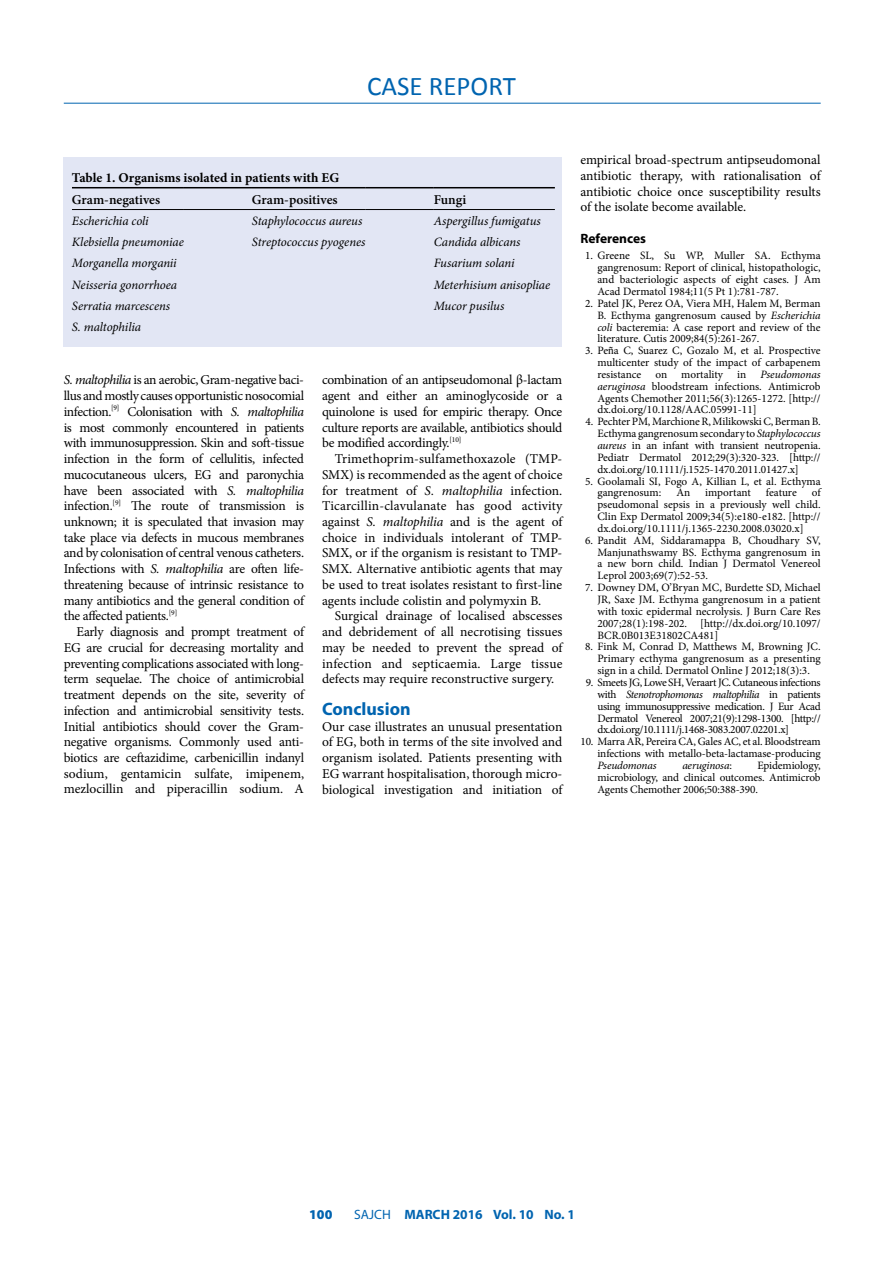
<style>
.page{position:relative;width:893px;height:1263px;background:#fff}
.page>*{position:absolute;margin:0;border:0;box-sizing:border-box;transform-origin:0 0}
.t1{font:27px "Calibri";color:#0064b0}
.t2{font:700 18px "Myriad Pro";color:#0064b0}
.t3{font:13.5px/15.8px "Minion Pro";letter-spacing:-.015em;color:#000;text-align:justify}
.t4{font:700 13.5px "Minion Pro";color:#000}
.t5{font:600 13.5px "Minion Pro";color:#000}
.t6{font:700 13.5px "Myriad Pro";color:#0064b0}
.t7{font:700 13.5px "Myriad Pro";color:#000}
.t8{font:900 13.5px "Myriad Pro";color:#0064b0}
.t9{font:italic 12.75px "Minion Pro";letter-spacing:-.005em;color:#000}
.t10{font:11.25px/11.9px "Minion Pro";letter-spacing:-.005em;color:#000;text-align:justify}
.t11{font:italic 11.25px "Minion Pro";letter-spacing:-.015em;color:#000}
.s1{font-style:italic}
.s2{font-family:"Times New Roman"}
.s3{font-style:normal}
.s4{font-weight:400}
</style>
<div class="page">
<hr style="left:64px;top:103px;width:757px;height:1px;background:#0064b0">
<div style="left:63px;top:157px;width:499px;height:189px;background:#e2e6f4"></div>
<hr style="left:72px;top:187px;width:112px;height:1px;background:#000">
<hr style="left:184px;top:187px;width:68px;height:1px;background:#000">
<hr style="left:252px;top:187px;width:114px;height:1px;background:#000">
<hr style="left:366px;top:187px;width:68px;height:1px;background:#000">
<hr style="left:434px;top:187px;width:121px;height:1px;background:#000">
<hr style="left:72px;top:209px;width:112px;height:1px;background:#000">
<hr style="left:184px;top:209px;width:68px;height:1px;background:#000">
<hr style="left:252px;top:209px;width:114px;height:1px;background:#000">
<hr style="left:366px;top:209px;width:68px;height:1px;background:#000">
<hr style="left:434px;top:209px;width:121px;height:1px;background:#000">
<h1 class="t1" style="left:367px;top:69px;width:150px">CASE REPORT</h1>
<p class="t4" style="left:72px;top:168px;width:269px">Table 1. Organisms isolated in patients with EG</p>
<p class="t5" style="left:72px;top:190px;width:90px">Gram-negatives</p>
<p class="t5" style="left:252px;top:190px;width:87px">Gram-positives</p>
<p class="t5" style="left:434px;top:190px;width:34px">Fungi</p>
<p class="t9" style="left:72px;top:212px;width:78px">Escherichia coli</p>
<p class="t9" style="left:252px;top:212px;width:112px">Staphylococcus aureus</p>
<p class="t9" style="left:434px;top:212px;width:108px">Aspergillus fumigatus</p>
<p class="t9" style="left:72px;top:233px;width:113px">Klebsiella pneumoniae</p>
<p class="t9" style="left:252px;top:233px;width:115px">Streptococcus pyogenes</p>
<p class="t9" style="left:434px;top:233px;width:88px">Candida albicans</p>
<p class="t9" style="left:72px;top:255px;width:106px">Morganella morganii</p>
<p class="t9" style="left:434px;top:255px;width:82px">Fusarium solani</p>
<p class="t9" style="left:72px;top:276px;width:106px">Neisseria gonorrhoea</p>
<p class="t9" style="left:434px;top:276px;width:118px">Meterhisium anisopliae</p>
<p class="t9" style="left:72px;top:297px;width:100px">Serratia marcescens</p>
<p class="t9" style="left:434px;top:297px;width:72px">Mucor pusilus</p>
<p class="t9" style="left:72px;top:318px;width:71px">S. maltophilia</p>
<p class="t3" style="left:64px;top:372px;width:242px"><span class="s1">S. maltophilia</span> is an aerobic, Gram-negative baci&shy;llus and mostly causes opportunistic nosocomial infection.<sup>[9]</sup> Colonisation with <span class="s1">S. maltophilia </span>is most commonly encountered in patients with immunosuppression. Skin and soft-tissue infection in the form of cellulitis, infected mucocutaneous ulcers, EG and paronychia have been associated with <span class="s1">S. maltophilia </span>infection.<sup>[9]</sup> The route of transmission is unknown; it is speculated that invasion may take place via defects in mucous membranes and by colonisation of central venous catheters.<br>Infections with <span class="s1">S. maltophilia</span> are often life&shy;threatening because of intrinsic resistance to many antibiotics and the general condition of the affected patients.<sup>[9]</sup></p>
<p class="t3" style="left:64px;top:624px;width:242px;text-align:left;text-indent:13px">Early diagnosis and prompt treatment of EG are crucial for decreasing mortality and preventing complications associated with long&shy;term sequelae. The choice of antimicrobial treatment depends on the site, severity of infection and antimicrobial sensitivity tests.<br>Initial antibiotics should cover the Gram&shy;negative organisms. Commonly used anti&shy;biotics are ceftazidime, carbenicillin indanyl sodium, gentamicin sulfate, imipenem, mezlocillin and piperacillin sodium. A</p>
<p class="t3" style="left:322px;top:372px;width:242px">combination of an antipseudomonal β-lactam agent and either an aminoglycoside or a quinolone is used for empiric therapy. Once culture reports are available, antibiotics should be modified accordingly.<sup>[10]</sup></p>
<p class="t3" style="left:322px;top:451px;width:242px;text-indent:13px">Trimethoprim-sulfamethoxazole (TMP-SMX) is recommended as the agent of choice for treatment of <span class="s1">S. maltophilia</span> infection.<br>Ticarcillin-clavulanate has good activity against <span class="s1">S. maltophilia</span> and is the agent of choice in individuals intolerant of TMP-SMX, or if the organism is resistant to TMP-SMX. Alternative antibiotic agents that may be used to treat isolates resistant to first-line agents include colistin and polymyxin B.</p>
<p class="t3" style="left:322px;top:608px;width:242px;text-indent:13px">Surgical drainage of localised abscesses and debridement of all necrotising tissues may be needed to prevent the spread of infection and septicaemia. Large tissue defects may require reconstructive surgery.</p>
<h2 class="t2" style="left:322px;top:697px;width:90px">Conclusion</h2>
<p class="t3" style="left:322px;top:718px;width:242px">Our case illustrates an unusual presentation of EG, both in terms of the site involved and organism isolated. Patients presenting with EG warrant hospitalisation, thorough micro&shy;biological investigation and initiation of</p>
<p class="t3" style="left:580px;top:152px;width:242px">empirical broad-spectrum antipseudomonal antibiotic therapy, with rationalisation of antibiotic choice once susceptibility results of the isolate become available.</p>
<p class="t7" style="left:580px;top:230px;width:67px">References</p>
<p class="t10" style="left:597px;top:250px;width:225px;text-indent:-12px">1. Greene SL, Su WP, Muller SA. Ecthyma gangrenosum: Report of clinical, histopathologic, and bacteriologic aspects of eight cases. J Am Acad Dermatol 1984;11(5 Pt 1):781-787.</p>
<p class="t10" style="left:597px;top:297px;width:225px;text-indent:-12px">2. Patel JK, Perez OA, Viera MH, Halem M, Berman B. Ecthyma gangrenosum caused by <span class="s1">Escherichia coli</span> bacteremia: A case report and review of the literature. Cutis 2009;84(5):261-267.</p>
<p class="t10" style="left:597px;top:345px;width:225px;text-indent:-12px">3. Pe<span class="s2">ñ</span>a C, Suarez C, Gozalo M, et al. Prospective multicenter study of the impact of carbapenem resistance on mortality in <span class="s1">Pseudomonas aeruginosa</span> bloodstream infections. Antimicrob Agents Chemother 2011;56(3):1265-1272. [http:// dx.doi.org/10.1128/AAC.05991-11]</p>
<p class="t10" style="left:597px;top:416px;width:225px;text-indent:-12px">4. Pechter PM, Marchione R, Milikowski C, Berman B.<br>Ecthyma gangrenosum secondary to <span class="s1">Staphylococcus aureus</span> in an infant with transient neutropenia.<br>Pediatr Dermatol 2012;29(3):320-323. [http:// dx.doi.org/10.1111/j.1525-1470.2011.01427.x]</p>
<p class="t10" style="left:597px;top:475px;width:225px;text-indent:-12px">5. Goolamali SI, Fogo A, Killian L, et al. Ecthyma gangrenosum:</p>
<p class="t10" style="left:597px;top:487px;width:225px;text-indent:214px">of pseudomonal sepsis in a previously well child.<br>Clin Exp Dermatol 2009;34(5):e180-e182. [http:// dx.doi.org/10.1111/j.1365-2230.2008.03020.x]</p>
<p class="t10" style="left:597px;top:534px;width:225px;text-indent:-12px">6. Pandit AM, Siddaramappa B, Choudhary SV, Manjunathswamy BS. Ecthyma gangrenosum in a new born child. Indian J Dermatol Venereol Leprol 2003;69(7):52-53.</p>
<p class="t10" style="left:597px;top:582px;width:225px;text-indent:-12px">7. Downey DM, O’Bryan MC, Burdette SD, Michael JR, Saxe JM. Ecthyma gangrenosum in a patient with toxic epidermal necrolysis. J Burn Care Res 2007;28(1):198-202. [http://dx.doi.org/10.1097/ BCR.0B013E31802CA481]</p>
<p class="t10" style="left:597px;top:641px;width:225px;text-indent:-12px">8. Fink M, Conrad D, Matthews M, Browning JC.<br>Primary ecthyma gangrenosum as a presenting sign in a child. Dermatol Online J 2012;18(3):3.</p>
<p class="t10" style="left:597px;top:676px;width:225px;text-indent:-12px">9. Smeets JG, Lowe SH, Veraart JC. Cutaneous infections with <span class="s1">Stenotrophomonas maltophilia</span> in patients using immunosuppressive medication. J Eur Acad Dermatol Venereol 2007;21(9):1298-1300. [http:// dx.doi.org/10.1111/j.1468-3083.2007.02201.x]</p>
<p class="t10" style="left:580px;top:736px;width:242px;text-align:right">10. Marra AR, Pereira CA, Gales AC, et al. Bloodstream infections with metallo-beta-lactamase-producing</p>
<p class="t11" style="left:597px;top:758px;width:61px">Pseudomonas</p>
<p class="t11" style="left:682px;top:758px;width:51px">aeruginosa<span class="s3">:</span></p>
<p class="t10" style="left:676px;top:487px;width:15px">An</p>
<p class="t10" style="left:705px;top:487px;width:47px">important</p>
<p class="t10" style="left:766px;top:487px;width:32px">feature</p>
<p class="t10" style="left:597px;top:759px;width:225px;text-indent:160px">Epidemiology, microbiology, and clinical outcomes. Antimicrob Agents Chemother 2006;50:388-390.</p>
<p class="t8" style="left:309px;top:1207px;width:25px">100</p>
<p class="t6" style="left:354px;top:1206px;width:222px"><span class="s4">SAJCH</span> MARCH 2016 Vol. 10 No. 1</p>
</div>
